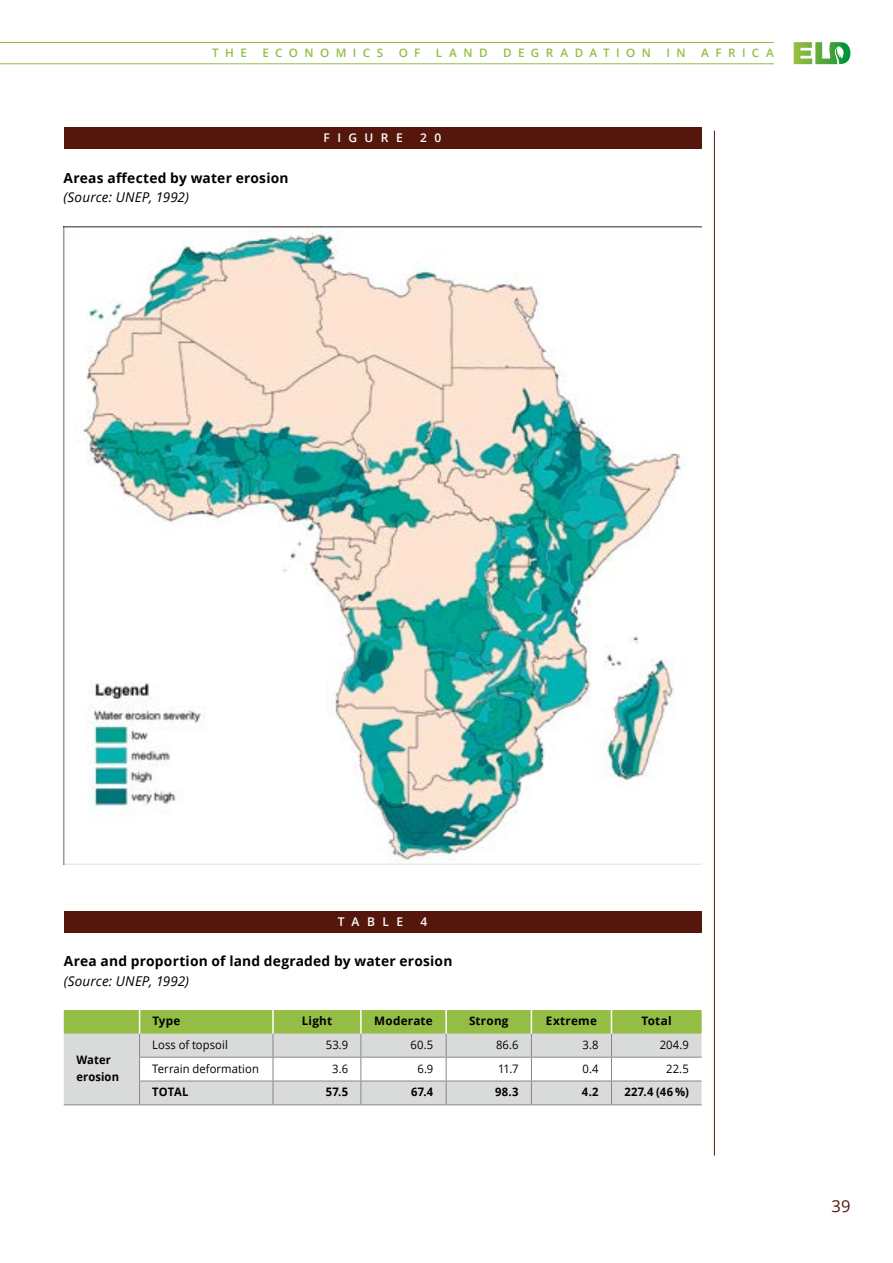
<style>
.page{position:relative;width:893px;height:1263px;background:#fff}
.page>*{position:absolute;margin:0;border:0;box-sizing:border-box;transform-origin:0 0}
.t1{font:16.5px "Open Sans";color:#55170b}
.t2{font:700 13.8px "Open Sans";letter-spacing:.015em;color:#000}
.t3{font:italic 13.5px "Open Sans";letter-spacing:.01em;color:#000}
.t4{font:600 12px "Open Sans";letter-spacing:.615em;color:#fff}
.t5{font:11.7px "Open Sans";letter-spacing:.005em;color:#000;scale:.96 1}
.t6{font:700 11.7px/16.5px "Open Sans";letter-spacing:.02em;color:#000;scale:.96 1}
.t7{font:600 11.7px "Open Sans";letter-spacing:.55em;color:#93bd45}
.t8{font:700 11.7px "Open Sans";letter-spacing:.02em;color:#000}
</style>
<div class="page">
<hr style="left:0;top:42px;width:774px;height:1px;background:#93bd45">
<hr style="left:0;top:63px;width:774px;height:1px;background:#93bd45">
<svg style="left:793px;top:42px;width:58px;height:23px"></svg>
<hr style="left:714px;top:131px;width:1px;height:1024px;background:#55170b">
<div style="left:64px;top:128px;width:637px;height:21px;background:#55170b"></div>
<img style="left:64px;top:227px;width:637px;height:637px">
<div style="left:64px;top:911px;width:638px;height:21px;background:#55170b"></div>
<svg style="left:64px;top:1010px;width:638px;height:94px"></svg>
<hr style="left:64px;top:1104px;width:76px;height:1px;background:#868786">
<hr style="left:140px;top:1104px;width:133px;height:1px;background:#868786">
<hr style="left:273px;top:1104px;width:88px;height:1px;background:#868786">
<hr style="left:361px;top:1104px;width:85px;height:1px;background:#868786">
<hr style="left:446px;top:1104px;width:85px;height:1px;background:#868786">
<hr style="left:531px;top:1104px;width:80px;height:1px;background:#868786">
<hr style="left:611px;top:1104px;width:91px;height:1px;background:#868786">
<p class="t7" style="left:212px;top:45px;width:36px">THE</p>
<p class="t7" style="left:262px;top:45px;width:122px">ECONOMICS</p>
<p class="t7" style="left:399px;top:45px;width:23px">O F</p>
<p class="t7" style="left:436px;top:45px;width:53px">LAND</p>
<p class="t7" style="left:503px;top:45px;width:149px">DEGRADATION</p>
<p class="t7" style="left:666px;top:45px;width:21px">I N</p>
<p class="t7" style="left:701px;top:45px;width:74px">AFRICA</p>
<p class="t2" style="left:64px;top:168px;width:226px">Areas affected by water erosion</p>
<p class="t3" style="left:64px;top:188px;width:127px">(Source: UNEP, 1992)</p>
<p class="t4" style="left:324px;top:130px;width:81px">FIGURE</p>
<p class="t4" style="left:420px;top:130px;width:23px">2 0</p>
<p class="t4" style="left:338px;top:913px;width:67px">TABLE</p>
<p class="t4" style="left:421px;top:913px;width:8px">4</p>
<p class="t2" style="left:64px;top:951px;width:390px">Area and proportion of land degraded by water erosion</p>
<p class="t3" style="left:64px;top:971px;width:127px">(Source: UNEP, 1992)</p>
<p class="t8" style="left:152px;top:1013px;width:30px">Type</p>
<p class="t8" style="left:302px;top:1013px;width:32px">Light</p>
<p class="t8" style="left:374px;top:1013px;width:60px">Moderate</p>
<p class="t8" style="left:469px;top:1013px;width:41px">Strong</p>
<p class="t8" style="left:546px;top:1013px;width:52px">Extreme</p>
<p class="t8" style="left:641px;top:1013px;width:32px">Total</p>
<p class="t6" style="left:77px;top:1051px;width:46px">Water erosion</p>
<p class="t5" style="left:152px;top:1036px;width:80px">Loss of topsoil</p>
<p class="t5" style="left:326px;top:1036px;width:25px">53.9</p>
<p class="t5" style="left:411px;top:1036px;width:25px">60.5</p>
<p class="t5" style="left:496px;top:1036px;width:25px">86.6</p>
<p class="t5" style="left:582px;top:1036px;width:18px">3.8</p>
<p class="t5" style="left:660px;top:1036px;width:32px">204.9</p>
<p class="t5" style="left:152px;top:1060px;width:113px">Terrain deformation</p>
<p class="t5" style="left:332px;top:1060px;width:18px">3.6</p>
<p class="t5" style="left:418px;top:1060px;width:18px">6.9</p>
<p class="t5" style="left:498px;top:1060px;width:23px">11.7</p>
<p class="t5" style="left:583px;top:1060px;width:18px">0.4</p>
<p class="t5" style="left:666px;top:1060px;width:25px">22.5</p>
<p class="t6" style="left:152px;top:1083px;width:39px">TOTAL</p>
<p class="t6" style="left:326px;top:1083px;width:25px">57.5</p>
<p class="t6" style="left:411px;top:1083px;width:25px">67.4</p>
<p class="t6" style="left:495px;top:1083px;width:26px">98.3</p>
<p class="t6" style="left:582px;top:1083px;width:19px">4.2</p>
<p class="t6" style="left:624px;top:1083px;width:69px">227.4 (46 %)</p>
<p class="t1" style="left:831px;top:1194px;width:20px">39</p>
</div>
